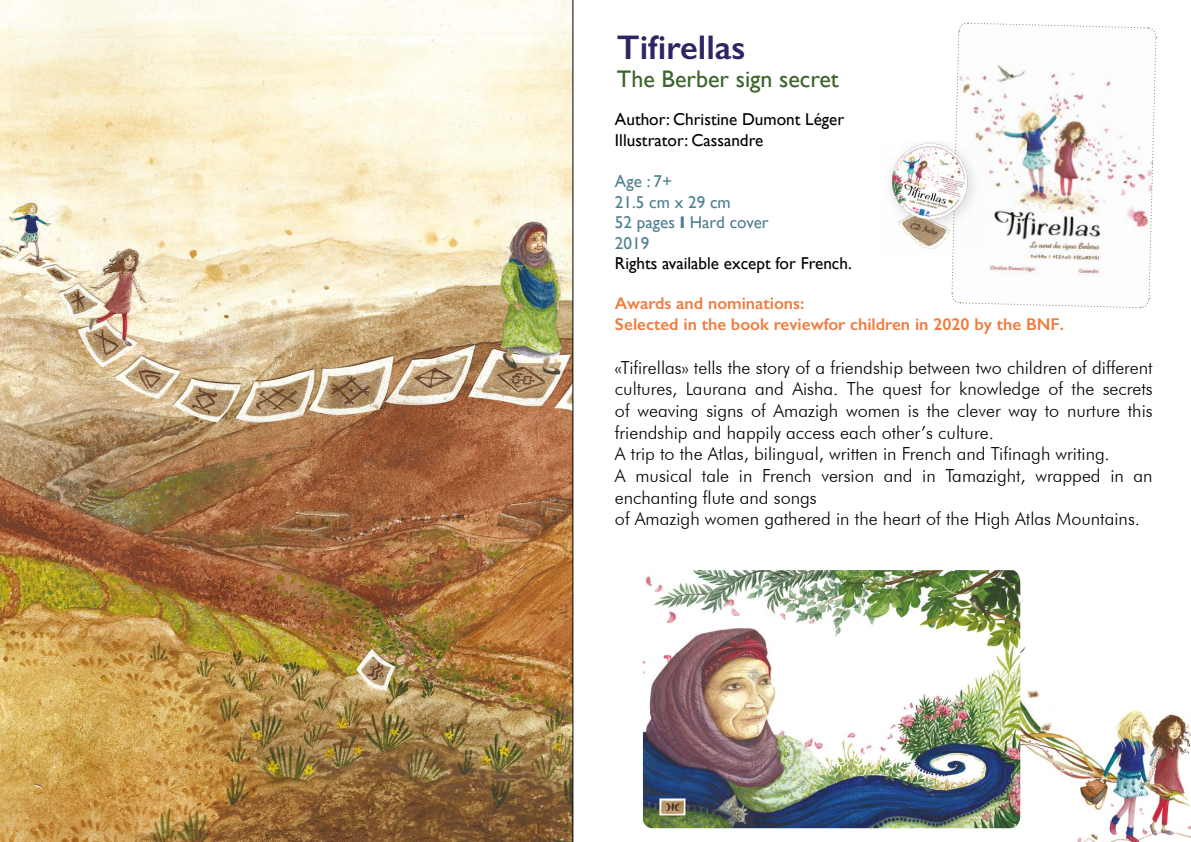
<style>
.page{position:relative;width:1191px;height:842px;background:#fff}
.page>*{position:absolute;margin:0;border:0;box-sizing:border-box;transform-origin:0 0}
.t1{font:600 34.4px "Gill Sans";color:#2c2664}
.t2{font:24px "Gill Sans";color:#3b632a}
.t3{font:300 18px/21.6px "Futura BT";color:#000;text-align:right}
.t4{font:17.2px/20.6px "Gill Sans";color:#000}
.t5{font:600 17.2px/20.6px "Gill Sans";color:#ef7d40}
.t6{font:17.2px/20.6px "Gill Sans";color:#4e7f90}
.s1{font-weight:700}
</style>
<div class="page">
<img style="left:873px;top:622px;width:318px;height:220px">
<img style="left:0;top:0;width:573px;height:842px">
<svg style="left:951px;top:22px;width:205px;height:287px"></svg>
<img style="left:890px;top:142px;width:98px;height:111px">
<img style="left:643px;top:570px;width:377px;height:258px">
<h1 class="t1" style="left:617px;top:26px;width:130px">Tifirellas</h1>
<h2 class="t2" style="left:617px;top:65px;width:223px">The Berber sign secret</h2>
<p class="t4" style="left:615px;top:109px;width:231px">Author: Christine Dumont Léger<br>Illustrator: Cassandre</p>
<p class="t6" style="left:615px;top:171px;width:155px">Age : 7+<br>21.5 cm x 29 cm<br>52 pages <span class="s1">l</span> Hard cover<br>2019</p>
<p class="t4" style="left:615px;top:253px;width:238px">Rights available except for French.</p>
<p class="t5" style="left:615px;top:293px;width:450px">Awards and nominations:<br>Selected in the book reviewfor children in 2020 by the BNF.</p>
<p class="t3" style="left:615px;top:356px;width:539px">«Tifirellas» tells the story of a friendship between two children of different secrets</p>
<p class="t3" style="left:930px;top:378px;width:22px">for</p>
<p class="t3" style="left:1048px;top:378px;width:16px">of</p>
<p class="t3" style="left:615px;top:378px;width:64px">cultures,</p>
<p class="t3" style="left:615px;top:400px;width:539px">of weaving signs of Amazigh women is the clever way to nurture this</p>
<p class="t3" style="left:615px;top:421px;width:380px">friendship and happily access each other s’ culture.</p>
<p class="t3" style="left:615px;top:443px;width:496px">A trip to the Atlas, bilingual, written in French and Tifinagh writing.</p>
<p class="t3" style="left:1133px;top:464px;width:21px">an</p>
<p class="t3" style="left:755px;top:378px;width:30px">and</p>
<p class="t3" style="left:792px;top:378px;width:48px">Aisha.</p>
<p class="t3" style="left:847px;top:378px;width:29px">The</p>
<p class="t3" style="left:959px;top:378px;width:82px">knowledge</p>
<p class="t3" style="left:1071px;top:378px;width:24px">the</p>
<p class="t3" style="left:686px;top:378px;width:62px">Laurana</p>
<p class="t3" style="left:882px;top:378px;width:41px">quest</p>
<p class="t3" style="left:635px;top:464px;width:58px">musical</p>
<p class="t3" style="left:702px;top:464px;width:29px">tale</p>
<p class="t3" style="left:762px;top:464px;width:51px">French</p>
<p class="t3" style="left:883px;top:464px;width:30px">and</p>
<p class="t3" style="left:945px;top:464px;width:82px">Tamazight,</p>
<p class="t3" style="left:1035px;top:464px;width:67px">wrapped</p>
<p class="t3" style="left:615px;top:464px;width:526px;text-align:left">A<br>enchanting flute and songs<br>of Amazigh women gathered in the heart of the High Atlas Mountains.</p>
<p class="t3" style="left:739px;top:464px;width:15px">in</p>
<p class="t3" style="left:821px;top:464px;width:54px">version</p>
<p class="t3" style="left:922px;top:464px;width:15px">in</p>
<p class="t3" style="left:1110px;top:464px;width:15px">in</p>
</div>
